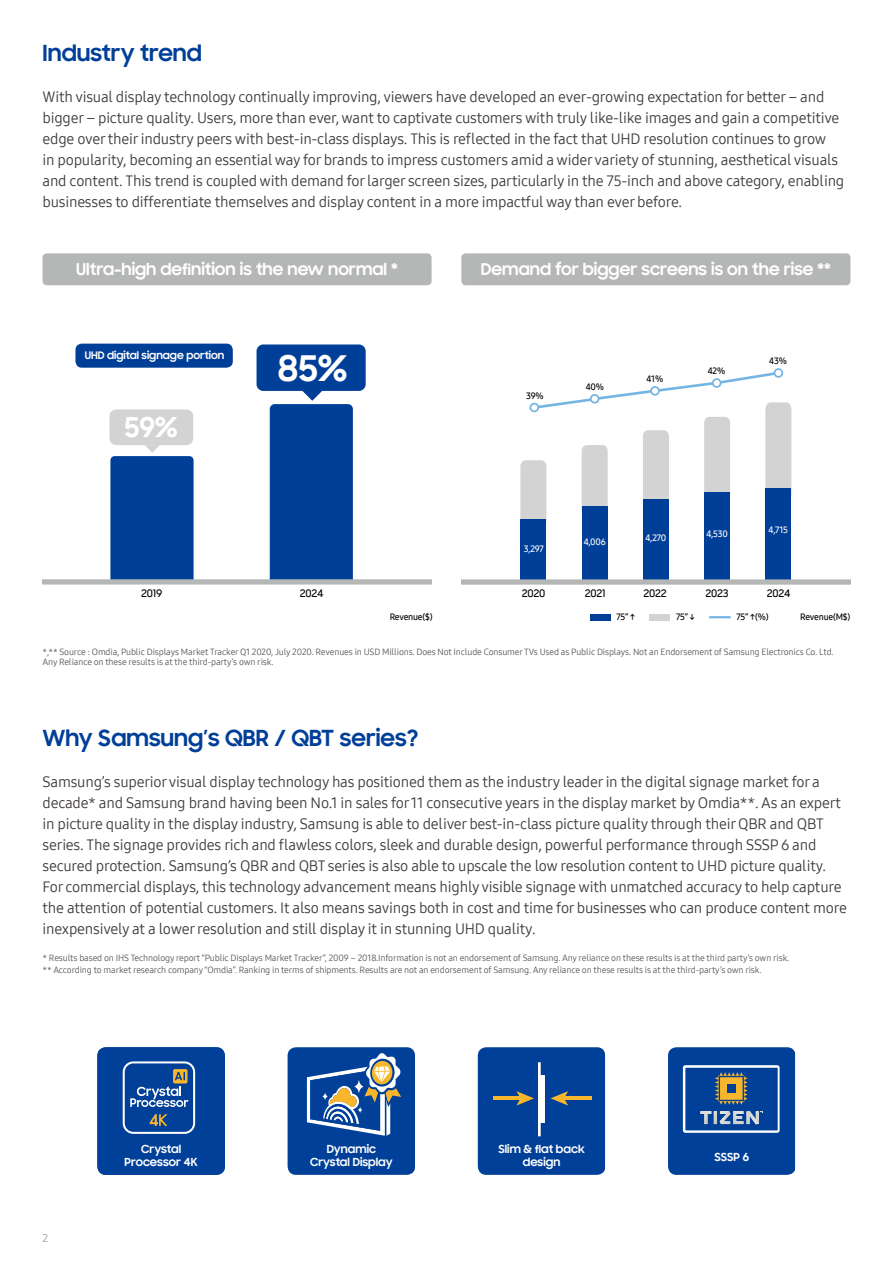
<style>
.page{position:relative;width:893px;height:1263px;background:#fff}
.page>*{position:absolute;margin:0;border:0;box-sizing:border-box;transform-origin:0 0}
.t1{font:700 35.85px "Samsung Sharp Sans";color:#fff}
.t2{font:700 27.75px "Samsung Sharp Sans";color:#fff}
.t3{font:700 22.5px "Samsung Sharp Sans";color:#003f98}
.t4{font:700 16.5px "Samsung Sharp Sans";color:#fff}
.t5{font:15px/21px "Samsung One 400";letter-spacing:-.015em;color:#3e3a39}
.t6{font:700 11.25px/13.5px "Samsung Sharp Sans";color:#fff;text-align:center}
.t7{font:11.25px "Samsung One 400";color:#9fa0a0}
.t8{font:500 10.5px "Samsung Sharp Sans";letter-spacing:-.025em;color:#000}
.t9{font:700 10.5px "Samsung Sharp Sans";color:#fff}
.t10{font:9px/12.3px "Samsung One 400";letter-spacing:-.015em;color:#595757}
.t11{font:9px "Samsung One 600";letter-spacing:-.025em;color:#000}
.t12{font:9px "Samsung One 600";letter-spacing:-.025em;color:#fff}
</style>
<div class="page">
<svg style="left:288px;top:1047px;width:127px;height:128px;background:#295c9f"></svg>
<div style="left:478px;top:1047px;width:127px;height:128px;background:#004098"></div>
<hr style="left:538px;top:1062px;width:3px;height:74px;background:#fff">
<div style="left:539px;top:1076px;width:6px;height:47px;background:#fff"></div>
<svg style="left:668px;top:1047px;width:127px;height:128px;background:#1b529b"></svg>
<div style="left:461px;top:253px;width:389px;height:32px;background:#b5b6b6;border-radius:4px"></div>
<div style="left:43px;top:253px;width:389px;height:32px;background:#b5b6b6;border-radius:4px"></div>
<div style="left:520px;top:520px;width:26px;height:62px;background:#003f98"></div>
<div style="left:582px;top:507px;width:26px;height:75px;background:#003f98"></div>
<div style="left:643px;top:499px;width:26px;height:83px;background:#003f98"></div>
<div style="left:704px;top:492px;width:26px;height:90px;background:#003f98"></div>
<div style="left:765px;top:489px;width:26px;height:93px;background:#003f98"></div>
<svg style="left:520px;top:368px;width:271px;height:155px"></svg>
<div style="left:461px;top:579px;width:389px;height:6px;background:#b5b6b6"></div>
<div style="left:590px;top:614px;width:20px;height:6px;background:#003f98"></div>
<div style="left:649px;top:614px;width:21px;height:6px;background:#d3d3d4"></div>
<hr style="left:709px;top:616px;width:22px;height:2px;background:#74b5e4">
<div style="left:109px;top:409px;width:84px;height:36px;background:#d3d3d4;border-radius:7px"></div>
<svg style="left:110px;top:445px;width:84px;height:134px;background:#1750a1"></svg>
<svg style="left:257px;top:344px;width:109px;height:235px"></svg>
<div style="left:43px;top:579px;width:389px;height:5px;background:#b5b6b6"></div>
<div style="left:75px;top:344px;width:158px;height:24px;background:#003f98;border-radius:6px"></div>
<svg style="left:97px;top:1047px;width:128px;height:128px;background:#144d9c"></svg>
<h3 class="t3" style="left:43px;top:36px;width:161px">Industry trend</h3>
<p class="t5" style="left:43px;top:86px;width:803px">With visual display technology continually improving, viewers have developed an ever-growing expectation for better – and bigger – picture quality. Users, more than ever, want to captivate customers with truly like-like images and gain a competitive edge over their industry peers with best-in-class displays. This is reflected in the fact that UHD resolution continues to grow<br>in popularity, becoming an essential way for brands to impress customers amid a wider variety of stunning, aesthetical visuals and content. This trend is coupled with demand for larger screen sizes, particularly in the 75-inch and above category, enabling businesses to differentiate themselves and display content in a more impactful way than ever before.</p>
<p class="t4" style="left:76px;top:257px;width:323px">Ultra-high definition is the new normal *</p>
<p class="t4" style="left:481px;top:257px;width:352px">Demand for bigger screens is on the rise **</p>
<p class="t9" style="left:85px;top:348px;width:141px">UHD digital signage portion</p>
<h2 class="t2" style="left:124px;top:406px;width:55px">59%</h2>
<h1 class="t1" style="left:278px;top:342px;width:71px">85%</h1>
<p class="t8" style="left:141px;top:585px;width:22px">2019</p>
<p class="t8" style="left:300px;top:585px;width:25px">2024</p>
<p class="t11" style="left:526px;top:389px;width:19px">39%</p>
<p class="t11" style="left:586px;top:381px;width:20px">40%</p>
<p class="t11" style="left:646px;top:372px;width:18px">41%</p>
<p class="t11" style="left:708px;top:365px;width:19px">42%</p>
<p class="t11" style="left:769px;top:355px;width:19px">43%</p>
<p class="t12" style="left:524px;top:543px;width:22px">3,297</p>
<p class="t12" style="left:584px;top:536px;width:23px">4,006</p>
<p class="t12" style="left:645px;top:532px;width:22px">4,270</p>
<p class="t12" style="left:706px;top:528px;width:23px">4,530</p>
<p class="t12" style="left:769px;top:524px;width:21px">4,715</p>
<p class="t8" style="left:522px;top:585px;width:25px">2020</p>
<p class="t8" style="left:585px;top:585px;width:22px">2021</p>
<p class="t8" style="left:644px;top:585px;width:25px">2022</p>
<p class="t8" style="left:705px;top:585px;width:24px">2023</p>
<p class="t8" style="left:767px;top:585px;width:25px">2024</p>
<p class="t11" style="left:390px;top:611px;width:44px">Revenue($)</p>
<p class="t11" style="left:616px;top:611px;width:20px">75” ↑</p>
<p class="t11" style="left:676px;top:611px;width:20px">75” ↓</p>
<p class="t11" style="left:736px;top:611px;width:34px">75” ↑(%)</p>
<p class="t11" style="left:800px;top:611px;width:52px">Revenue(M$)</p>
<p class="t10" style="left:43px;top:646px;width:793px;line-height:10.8px">*,** Source : Omdia, Public Displays Market Tracker Q1 2020, July 2020. Revenues in USD Millions. Does Not Include Consumer TVs Used as Public Displays. Not an Endorsement of Samsung Electronics Co. Ltd.<br>Any Reliance on these results is at the third-party’s own risk.</p>
<h3 class="t3" style="left:43px;top:721px;width:377px">Why Samsung’s QBR / QBT series?</h3>
<p class="t5" style="left:43px;top:771px;width:806px">Samsung’s superior visual display technology has positioned them as the industry leader in the digital signage market for a decade* and Samsung brand having been No.1 in sales for 11 consecutive years in the display market by Omdia**. As an expert in picture quality in the display industry, Samsung is able to deliver best-in-class picture quality through their QBR and QBT series. The signage provides rich and flawless colors, sleek and durable design, powerful performance through SSSP 6 and secured protection. Samsung’s QBR and QBT series is also able to upscale the low resolution content to UHD picture quality.<br>For commercial displays, this technology advancement means highly visible signage with unmatched accuracy to help capture the attention of potential customers. It also means savings both in cost and time for businesses who can produce content more inexpensively at a lower resolution and still display it in stunning UHD quality.</p>
<p class="t10" style="left:43px;top:951px;width:748px">* Results based on IHS Technology report “Public Displays Market Tracker”, 2009 – 2018.Information is not an endorsement of Samsung. Any reliance on these results is at the third party’s own risk. ** According to market research company “Omdia”. Ranking in terms of shipments. Results are not an endorsement of Samsung. Any reliance on these results is at the third-party’s own risk.</p>
<p class="t7" style="left:43px;top:1230px;width:7px">2</p>
<p class="t6" style="left:125px;top:1141px;width:75px">Crystal<br>Processor 4K</p>
<p class="t6" style="left:310px;top:1141px;width:84px">Dynamic<br>Crystal Display</p>
<p class="t6" style="left:498px;top:1141px;width:88px">Slim &amp; flat back design</p>
<p class="t6" style="left:714px;top:1150px;width:36px">SSSP 6</p>
</div>
